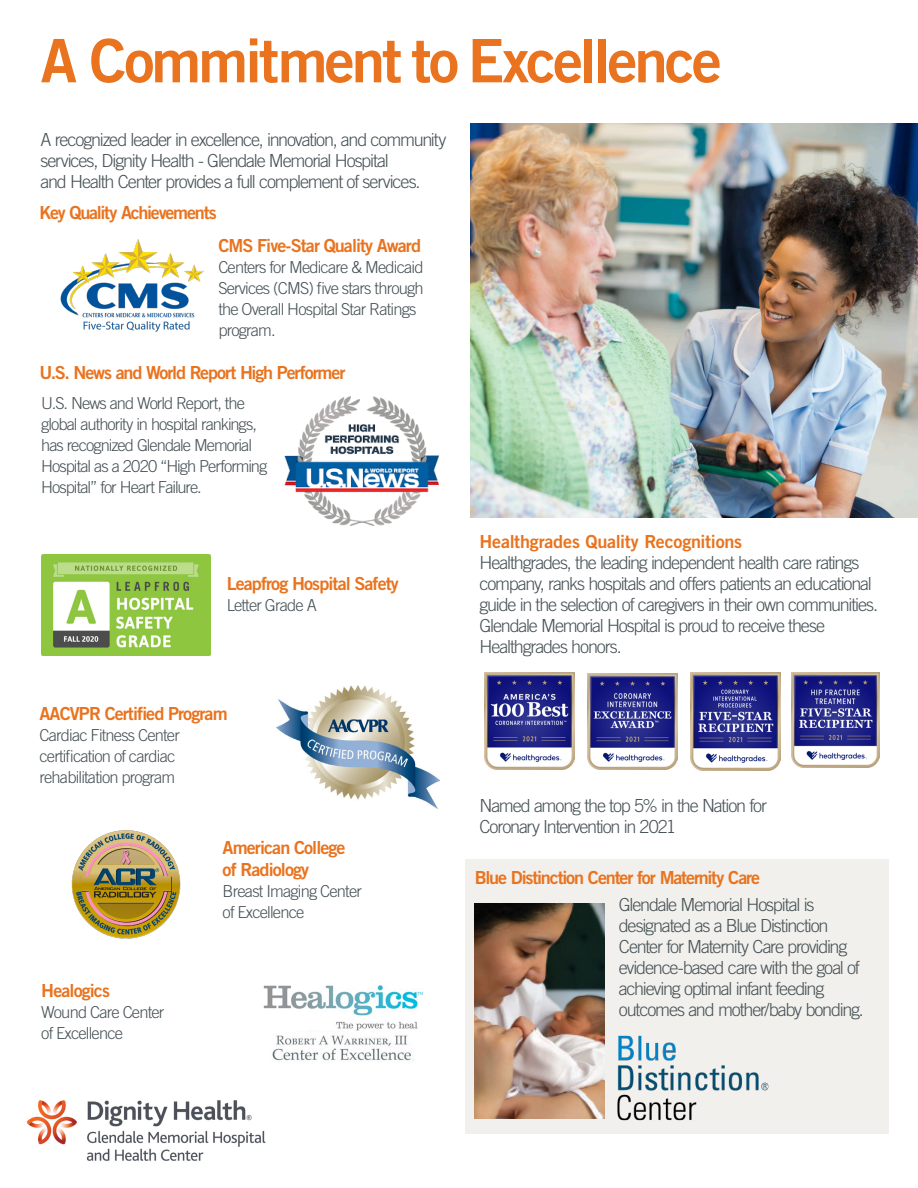
<style>
.page{position:relative;width:918px;height:1188px;background:#fff}
.page>*{position:absolute;margin:0;border:0;box-sizing:border-box;transform-origin:0 0}
.DH_Headline_60{font:60px "Trade Gothic LT Std Bd 2";letter-spacing:-.05em;color:#e9731e}
.DH_Body_Copy{font:300 18px/21px "Trade Gothic LT Std";letter-spacing:-.065em;color:#465155}
.DH_Body_Copy-2{font:18px/21.6px "Trade Gothic LT Std Bd 2";letter-spacing:-.05em;color:#e9731e}
.DH_Body_Copy-3{font:18px "Trade Gothic LT Std Bd 2";letter-spacing:-.015em;color:#e9731e}
.DH_Body_Copy-4{font:300 16.5px/21px "Trade Gothic LT Std";letter-spacing:-.05em;color:#465155}
</style>
<div class="page">
<div style="left:465px;top:860px;width:424px;height:274px;background:#f1f0ed"></div>
<img style="left:470px;top:123px;width:448px;height:395px">
<img style="left:277px;top:686px;width:163px;height:122px">
<img style="left:71px;top:830px;width:110px;height:109px">
<img style="left:263px;top:985px;width:161px;height:77px">
<img style="left:617px;top:1035px;width:152px;height:86px">
<img style="left:474px;top:904px;width:131px;height:214px">
<img style="left:588px;top:673px;width:89px;height:97px">
<img style="left:690px;top:673px;width:91px;height:97px">
<img style="left:792px;top:673px;width:88px;height:95px">
<img style="left:284px;top:397px;width:155px;height:128px">
<img style="left:41px;top:554px;width:169px;height:101px">
<img style="left:60px;top:239px;width:144px;height:93px">
<img style="left:485px;top:673px;width:90px;height:97px">
<img style="left:26px;top:1100px;width:240px;height:61px">
<p class="DH_Headline_60" style="left:40px;top:24px;width:683px">A Commitment to Excellence</p>
<p class="DH_Body_Copy" style="left:40px;top:129px;width:407px">A recognized leader in excellence, innovation, and community services, Dignity Health - Glendale Memorial Hospital<br>and Health Center provides a full complement of services.</p>
<p class="DH_Body_Copy-2" style="left:40px;top:202px;width:179px">Key Quality Achievements</p>
<p class="DH_Body_Copy-2" style="left:218px;top:235px;width:204px">CMS Five-Star Quality Award</p>
<p class="DH_Body_Copy-4" style="left:218px;top:257px;width:207px">Centers for Medicare &amp; Medicaid<br>Services (CMS) five stars through the Overall Hospital Star Ratings program.</p>
<p class="DH_Body_Copy-2" style="left:40px;top:362px;width:307px">U.S. News and World Report High Performer</p>
<p class="DH_Body_Copy-4" style="left:41px;top:392px;width:228px">U.S. News and World Report, the global authority in hospital rankings, has recognized Glendale Memorial Hospital as a 2020 “High Performing Hospital” for Heart Failure.</p>
<p class="DH_Body_Copy-2" style="left:227px;top:572px;width:174px">Leapfrog Hospital Safety</p>
<p class="DH_Body_Copy-4" style="left:227px;top:594px;width:92px">Letter Grade A</p>
<p class="DH_Body_Copy-2" style="left:40px;top:702px;width:190px">AACVPR Certified Program</p>
<p class="DH_Body_Copy-4" style="left:40px;top:724px;width:142px">Cardiac Fitness Center</p>
<p class="DH_Body_Copy-4" style="left:40px;top:745px;width:137px">certification of cardiac</p>
<p class="DH_Body_Copy-4" style="left:40px;top:766px;width:137px">rehabilitation program</p>
<p class="DH_Body_Copy-2" style="left:41px;top:980px;width:70px">Healogics</p>
<p class="DH_Body_Copy-4" style="left:41px;top:1002px;width:125px">Wound Care Center of Excellence</p>
<p class="DH_Body_Copy-2" style="left:223px;top:837px;width:124px">American College of Radiology</p>
<p class="DH_Body_Copy-4" style="left:223px;top:880px;width:141px">Breast Imaging Center of Excellence</p>
<p class="DH_Body_Copy-3" style="left:479px;top:530px;width:264px">Healthgrades Quality Recognitions</p>
<p class="DH_Body_Copy" style="left:479px;top:551px;width:400px">Healthgrades, the leading independent health care ratings company, ranks hospitals and offers patients an educational guide in the selection of caregivers in their own communities.<br>Glendale Memorial Hospital is proud to receive these Healthgrades honors.</p>
<p class="DH_Body_Copy" style="left:479px;top:794px;width:289px">Named among the top 5% in the Nation for<br>Coronary Intervention in 2021</p>
<p class="DH_Body_Copy-2" style="left:475px;top:867px;width:287px">Blue Distinction Center for Maternity Care</p>
<p class="DH_Body_Copy" style="left:619px;top:894px;width:247px">Glendale Memorial Hospital is designated as a Blue Distinction Center for Maternity Care providing evidence-based care with the goal of achieving optimal infant feeding outcomes and mother/baby bonding.</p>
</div>
